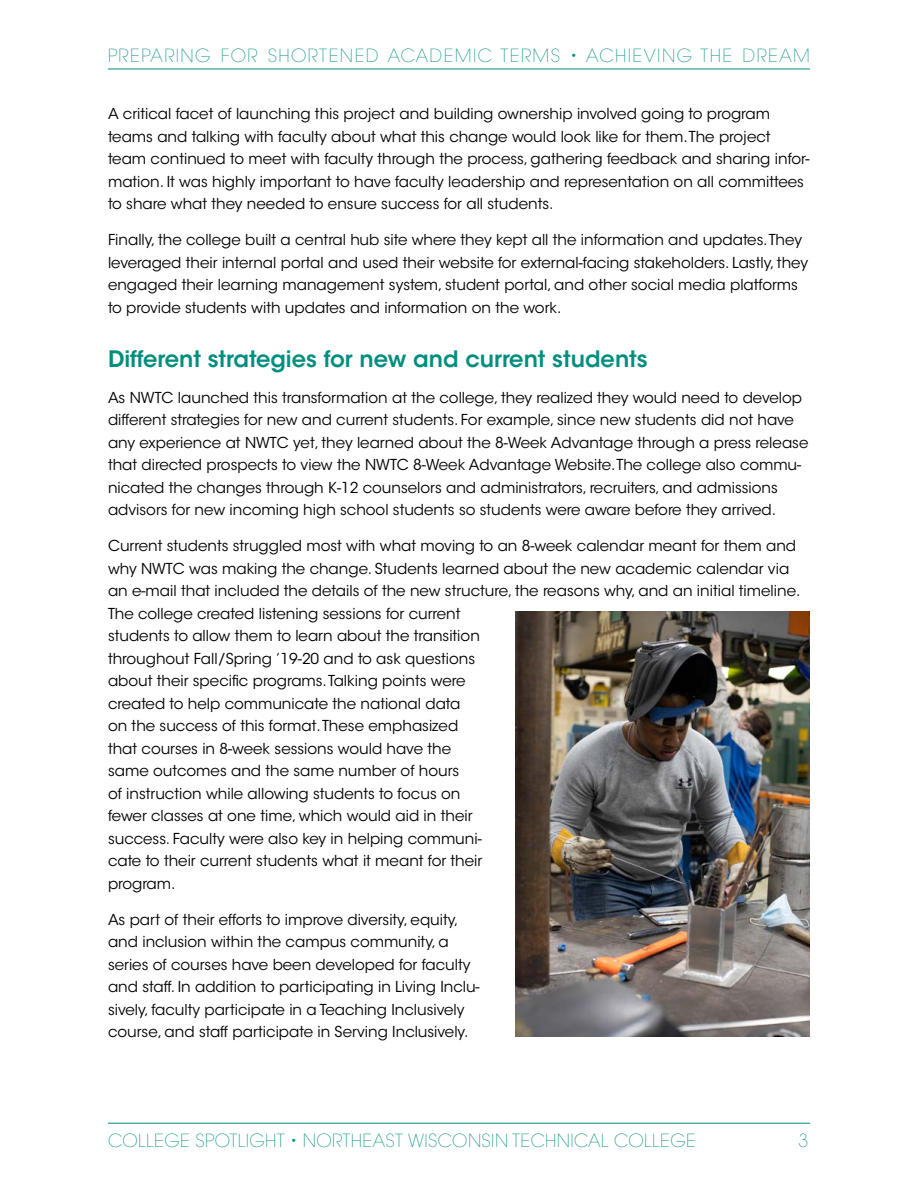
<style>
.page{position:relative;width:918px;height:1188px;background:#fff}
.page>*{position:absolute;margin:0;border:0;box-sizing:border-box;transform-origin:0 0}
.t1{font:600 22.5px "ITC Avant Garde Std";color:#008e7f}
.t2{font:200 18px "ITC Avant Garde Std";letter-spacing:.08em;color:#008e7f}
.t3{font:200 18px "ITC Avant Garde Std";letter-spacing:.02em;color:#008e7f}
.t4{font:15px/22.5px "ITC Avant Garde Std";color:#000}
</style>
<div class="page">
<hr style="left:108px;top:69px;width:702px;height:1px;background:#008e7f">
<hr style="left:108px;top:1123px;width:702px;height:1px;background:#008e7f">
<img style="left:516px;top:611px;width:294px;height:426px">
<p class="t2" style="left:108px;top:45px;width:704px">PREPARING FOR SHORTENED ACADEMIC TERMS • ACHIEVING THE DREAM</p>
<p class="t4" style="left:108px;top:103px;width:703px">A critical facet of launching this project and building ownership involved going to program teams and talking with faculty about what this change would look like for them. The project team continued to meet with faculty through the process, gathering feedback and sharing infor&shy;mation. It was highly important to have faculty leadership and representation on all committees to share what they needed to ensure success for all students.</p>
<p class="t4" style="left:108px;top:229px;width:702px">Finally, the college built a central hub site where they kept all the information and updates. They leveraged their internal portal and used their website for external-facing stakeholders. Lastly, they engaged their learning management system, student portal, and other social media platforms to provide students with updates and information on the work.</p>
<h1 class="t1" style="left:108px;top:344px;width:541px">Different strategies for new and current students</h1>
<p class="t4" style="left:108px;top:386px;width:702px">As NWTC launched this transformation at the college, they realized they would need to develop different strategies for new and current students. For example, since new students did not have any experience at NWTC yet, they learned about the 8-Week Advantage through a press release that directed prospects to view the NWTC 8-Week Advantage Website. The college also commu&shy;nicated the changes through K-12 counselors and administrators, recruiters, and admissions advisors for new incoming high school students so students were aware before they arrived.</p>
<p class="t4" style="left:108px;top:535px;width:694px">Current students struggled most with what moving to an 8-week calendar meant for them and why NWTC was making the change. Students learned about the new academic calendar via an e-mail that included the details of the new structure, the reasons why, and an initial timeline.<br>The college created listening sessions for current<br>students to allow them to learn about the transition<br>throughout Fall/Spring ’19-20 and to ask questions<br>about their specific programs. Talking points were<br>created to help communicate the national data<br>on the success of this format. These emphasized<br>that courses in 8-week sessions would have the<br>same outcomes and the same number of hours<br>of instruction while allowing students to focus on<br>fewer classes at one time, which would aid in their<br>success. Faculty were also key in helping communi-<br>cate to their current students what it meant for their<br>program.</p>
<p class="t4" style="left:108px;top:908px;width:373px">As part of their efforts to improve diversity, equity, and inclusion within the campus community, a series of courses have been developed for faculty and staff. In addition to participating in Living Inclu&shy;sively, faculty participate in a Teaching Inclusively course, and staff participate in Serving Inclusively.</p>
<p class="t3" style="left:108px;top:1130px;width:589px">COLLEGE SPOTLIGHT • NORTHEAST WISCONSIN TECHNICAL COLLEGE</p>
<p class="t3" style="left:799px;top:1130px;width:11px">3</p>
</div>
